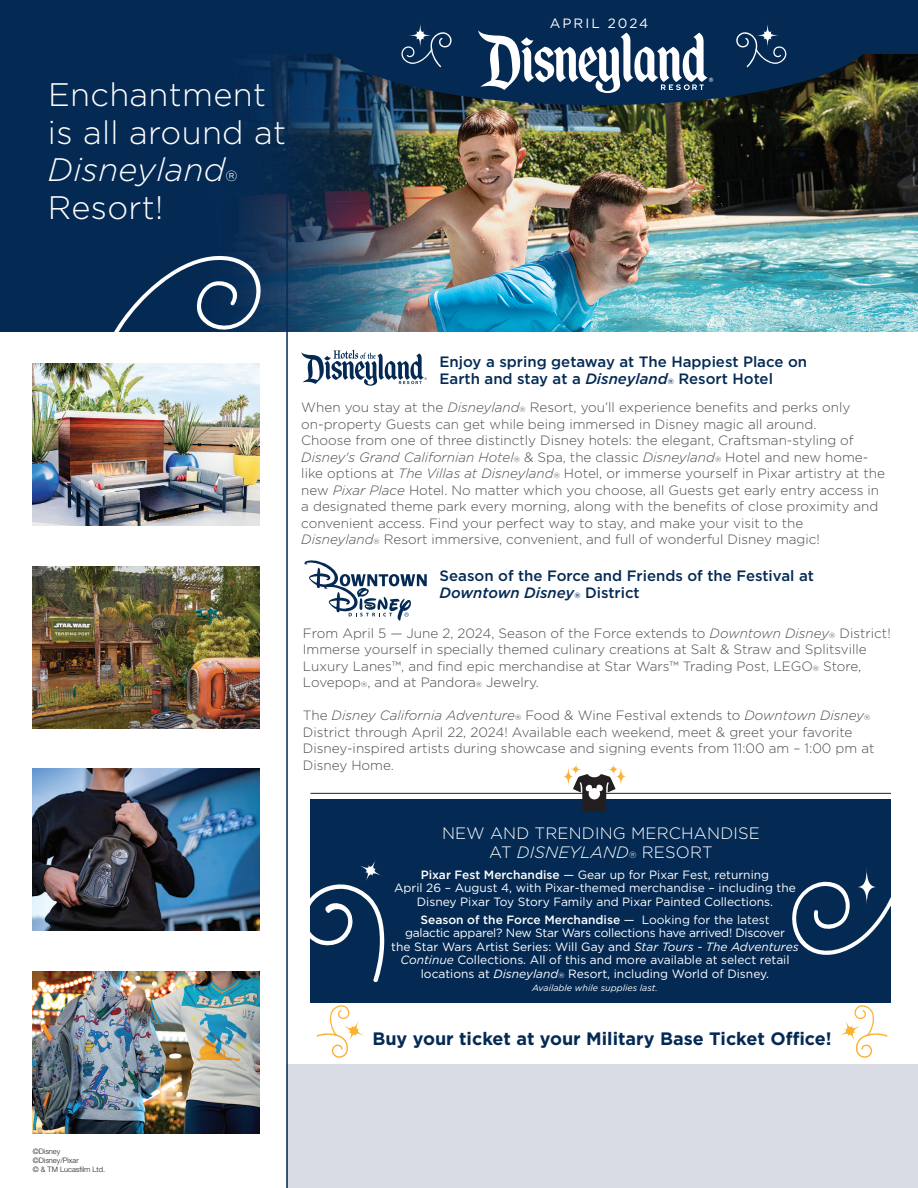
<style>
.page{position:relative;width:918px;height:1188px;background:#fff}
.page>*{position:absolute;margin:0;border:0;box-sizing:border-box;transform-origin:0 0}
.t1{font:300 32.55px/37.5px "Gotham";letter-spacing:.01em;color:#fff}
.t2{font:700 18px "Gotham";color:#042a54}
.t3{font:300 16.5px/19.5px "Gotham";letter-spacing:.01em;color:#fff;text-align:center}
.t4{font:500 15px/16.5px "Gotham";color:#042a54}
.t5{font:300 13.5px/16.5px "Gotham";color:#4b4c4d}
.t6{font:13.5px "Gotham";letter-spacing:.15em;color:#fff}
.t7{font:12px/13.5px "Gotham";color:#fff;text-align:center}
.t8{font:italic 9px "Gotham";color:#fff}
.t9{font:300 7.5px "Helvetica Neue LT Std";color:#231f20}
.s1{font-style:italic}
.s2{font-size:14.7px}
.s3{font-size:7.5px}
.s4{font-size:9px}
.s5{font-weight:500}
</style>
<div class="page">
<div style="left:0;top:34px;width:481px;height:298px;background:#042a54"></div>
<img style="left:245px;top:54px;width:673px;height:278px">
<div style="left:0;top:0;width:918px;height:54px;background:#042a54"></div>
<div style="left:286px;top:1065px;width:632px;height:123px;background:#d9dbe5"></div>
<svg style="left:322px;top:52px;width:552px;height:53px;fill:#042a54"></svg>
<svg style="left:478px;top:30px;width:235px;height:63px"></svg>
<svg style="left:736px;top:23px;width:50px;height:45px"></svg>
<svg style="left:401px;top:23px;width:51px;height:45px"></svg>
<hr style="left:286px;top:54px;width:2px;height:1134px;background:#042a54">
<img style="left:33px;top:364px;width:227px;height:162px">
<img style="left:33px;top:566px;width:227px;height:162px">
<img style="left:33px;top:769px;width:227px;height:162px">
<img style="left:33px;top:971px;width:227px;height:162px">
<svg style="left:304px;top:560px;width:123px;height:61px"></svg>
<svg style="left:301px;top:350px;width:126px;height:36px"></svg>
<div style="left:310px;top:800px;width:581px;height:203px;background:#042a54"></div>
<svg style="left:792px;top:881px;width:99px;height:74px"></svg>
<svg style="left:857px;top:867px;width:20px;height:39px"></svg>
<svg style="left:310px;top:860px;width:75px;height:123px"></svg>
<svg style="left:114px;top:254px;width:148px;height:78px"></svg>
<hr style="left:310px;top:793px;width:581px;height:1px;background:#042a54">
<svg style="left:840px;top:1005px;width:48px;height:53px"></svg>
<svg style="left:316px;top:1005px;width:49px;height:53px"></svg>
<svg style="left:616px;top:766px;width:10px;height:21px"></svg>
<svg style="left:563px;top:766px;width:11px;height:21px"></svg>
<svg style="left:568px;top:764px;width:53px;height:48px"></svg>
<p class="t1" style="left:48px;top:75px;width:240px">Enchantment is all around at<br><span class="s1">Disneyland</span><span class="s2">®<br></span>Resort!</p>
<p class="t6" style="left:550px;top:14px;width:100px">APRIL 2024</p>
<p class="t9" style="left:33px;top:1147px;width:29px">©Disney</p>
<p class="t9" style="left:33px;top:1156px;width:47px">©Disney/Pixar</p>
<p class="t9" style="left:33px;top:1165px;width:74px">© &amp; TM Lucasfilm Ltd.</p>
<p class="t4" style="left:440px;top:353px;width:369px">Enjoy a spring getaway at The Happiest Place on<br>Earth and stay at a <span class="s1">Disneyland</span><span class="s3">®</span> Resort Hotel</p>
<p class="t5" style="left:301px;top:399px;width:585px">When you stay at the <span class="s1">Disneyland</span><span class="s3">®</span> Resort, you’ll experience benefits and perks only on-property Guests can get while being immersed in Disney magic all around.<br>Choose from one of three distinctly Disney hotels: the elegant, Craftsman-styling of <span class="s1">Disney's Grand Californian Hotel</span><span class="s3">®</span> &amp; Spa, the classic <span class="s1">Disneyland</span><span class="s3">®</span> Hotel and new home&shy;like options at <span class="s1">The Villas at Disneyland</span><span class="s3">®</span> Hotel, or immerse yourself in Pixar artistry at the new <span class="s1">Pixar Place</span> Hotel. No matter which you choose, all Guests get early entry access in a designated theme park every morning, along with the benefits of close proximity and convenient access. Find your perfect way to stay, and make your visit to the <span class="s1">Disneyland</span><span class="s3">®</span> Resort immersive, convenient, and full of wonderful Disney magic!</p>
<p class="t4" style="left:440px;top:568px;width:376px">Season of the Force and Friends of the Festival at<br><span class="s1">Downtown Disney</span><span class="s3">®</span> District</p>
<p class="t5" style="left:303px;top:625px;width:589px">From April 5 — June 2, 2024, Season of the Force extends to <span class="s1">Downtown Disney</span><span class="s3">®</span> District!<br>Immerse yourself in specially themed culinary creations at Salt &amp; Straw and Splitsville Luxury Lanes™, and find epic merchandise at Star Wars™ Trading Post, LEGO<span class="s3">®</span> Store, Lovepop<span class="s3">®</span>, and at Pandora<span class="s3">®</span> Jewelry.</p>
<p class="t5" style="left:303px;top:707px;width:573px">The <span class="s1">Disney California Adventure</span><span class="s3">®</span> Food &amp; Wine Festival extends to <span class="s1">Downtown Disney</span><span class="s3">® </span>District through April 22, 2024! Available each weekend, meet &amp; greet your favorite Disney-inspired artists during showcase and signing events from 11:00 am – 1:00 pm at Disney Home.</p>
<p class="t3" style="left:442px;top:823px;width:319px">NEW AND TRENDING MERCHANDISE<br>AT <span class="s1">DISNEYLAND</span><span class="s4">®</span> RESORT</p>
<p class="t7" style="left:394px;top:867px;width:403px"><span class="s5">Pixar Fest Merchandise</span> — Gear up for Pixar Fest, returning<br>April 26 – August 4, with Pixar-themed merchandise – including the<br>Disney Pixar Toy Story Family and Pixar Painted Collections.</p>
<p class="t7" style="left:391px;top:912px;width:409px"><span class="s5">Season of the Force Merchandise</span> — Looking for the latest<br>galactic apparel? New Star Wars collections have arrived! Discover<br>the Star Wars Artist Series: Will Gay and <span class="s1">Star Tours - The Adventures Continue</span> Collections. All of this and more available at select retail locations at <span class="s1">Disneyland</span><span class="s3">®</span> Resort, including World of Disney.</p>
<p class="t8" style="left:532px;top:982px;width:127px">Available while supplies last.</p>
<p class="t2" style="left:372px;top:1026px;width:461px">Buy your ticket at your Military Base Ticket Office!</p>
</div>
